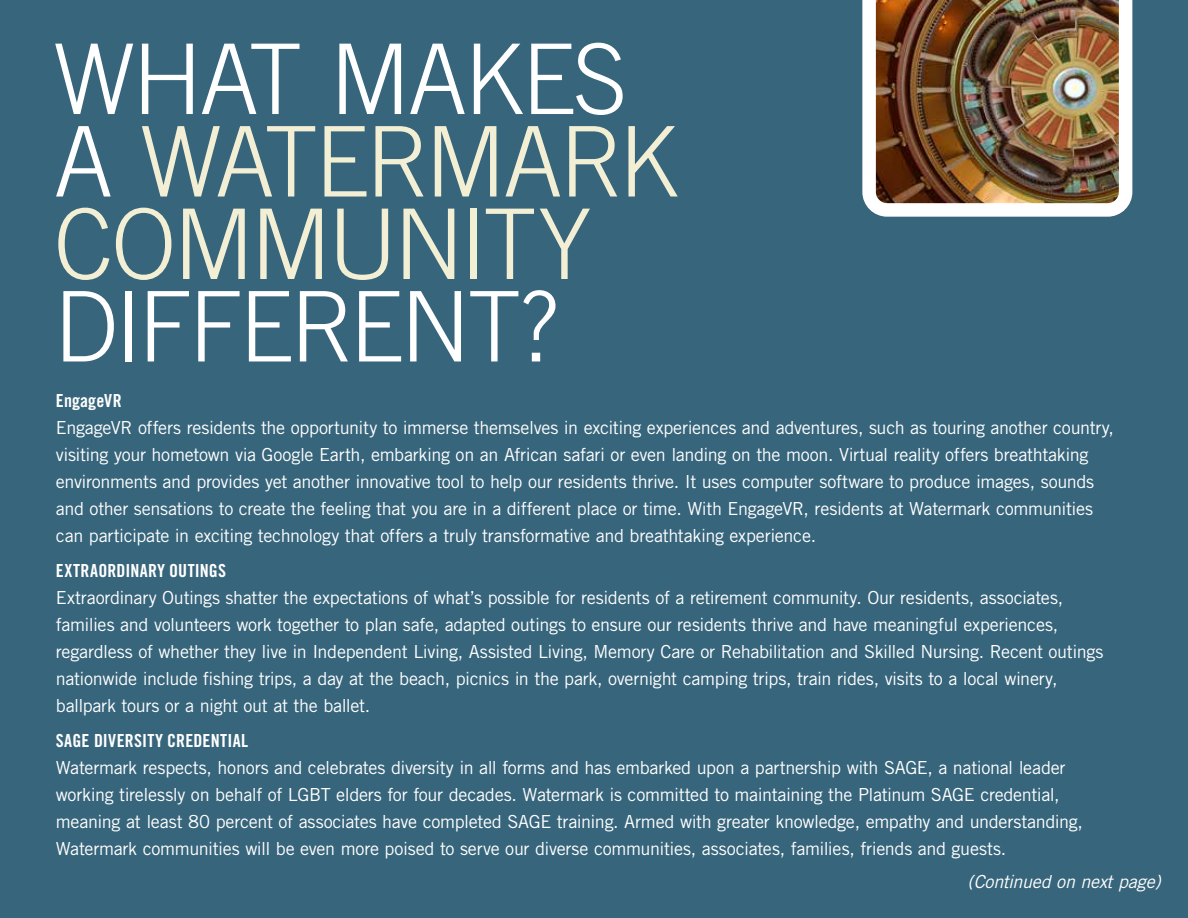
<style>
.page{position:relative;width:1188px;height:918px;background:#37657b}
.page>*{position:absolute;margin:0;border:0;box-sizing:border-box;transform-origin:0 0}
.t1{font:300 97.5px/82.5px "Trade Gothic";letter-spacing:-.035em;color:#f3efd4}
.t2{font:300 97.5px "Trade Gothic";letter-spacing:-.035em;color:#fff}
.t3{font:18px/27px "Trade Gothic";letter-spacing:-.02em;color:#fff}
.t4{font:18px "Trade Gothic Bold Cond Twenty";letter-spacing:.01em;color:#fff}
.t5{font:italic 18px "Trade Gothic";letter-spacing:-.01em;color:#fff}
.s1{color:#fff}
</style>
<div class="page">
<img style="left:862px;top:0;width:270px;height:217px">
<h1 class="t1" style="left:54px;top:37px;width:626px"><span class="s1">WHAT MAKES<br>A</span> WATERMARK<br>COMMUNITY</h1>
<h1 class="t2" style="left:54px;top:269px;width:506px">DIFFERENT?</h1>
<p class="t4" style="left:56px;top:389px;width:67px">EngageVR</p>
<p class="t3" style="left:56px;top:414px;width:1060px">EngageVR offers residents the opportunity to immerse themselves in exciting experiences and adventures, such as touring another country, visiting your hometown via Google Earth, embarking on an African safari or even landing on the moon. Virtual reality offers breathtaking environments and provides yet another innovative tool to help our residents thrive. It uses computer software to produce images, sounds and other sensations to create the feeling that you are in a different place or time. With EngageVR, residents at Watermark communities can participate in exciting technology that offers a truly transformative and breathtaking experience.</p>
<p class="t4" style="left:56px;top:560px;width:172px">EXTRAORDINARY OUTINGS</p>
<p class="t3" style="left:56px;top:584px;width:1049px">Extraordinary Outings shatter the expectations of what’s possible for residents of a retirement community. Our residents, associates, families and volunteers work together to plan safe, adapted outings to ensure our residents thrive and have meaningful experiences, regardless of whether they live in Independent Living, Assisted Living, Memory Care or Rehabilitation and Skilled Nursing. Recent outings nationwide include fishing trips, a day at the beach, picnics in the park, overnight camping trips, train rides, visits to a local winery, ballpark tours or a night out at the ballet.</p>
<p class="t4" style="left:56px;top:730px;width:194px">SAGE DIVERSITY CREDENTIAL</p>
<p class="t3" style="left:56px;top:754px;width:1029px">Watermark respects, honors and celebrates diversity in all forms and has embarked upon a partnership with SAGE, a national leader working tirelessly on behalf of LGBT elders for four decades. Watermark is committed to maintaining the Platinum SAGE credential, meaning at least 80 percent of associates have completed SAGE training. Armed with greater knowledge, empathy and understanding, Watermark communities will be even more poised to serve our diverse communities, associates, families, friends and guests.</p>
<p class="t5" style="left:967px;top:871px;width:195px">(Continued on next page)</p>
</div>
